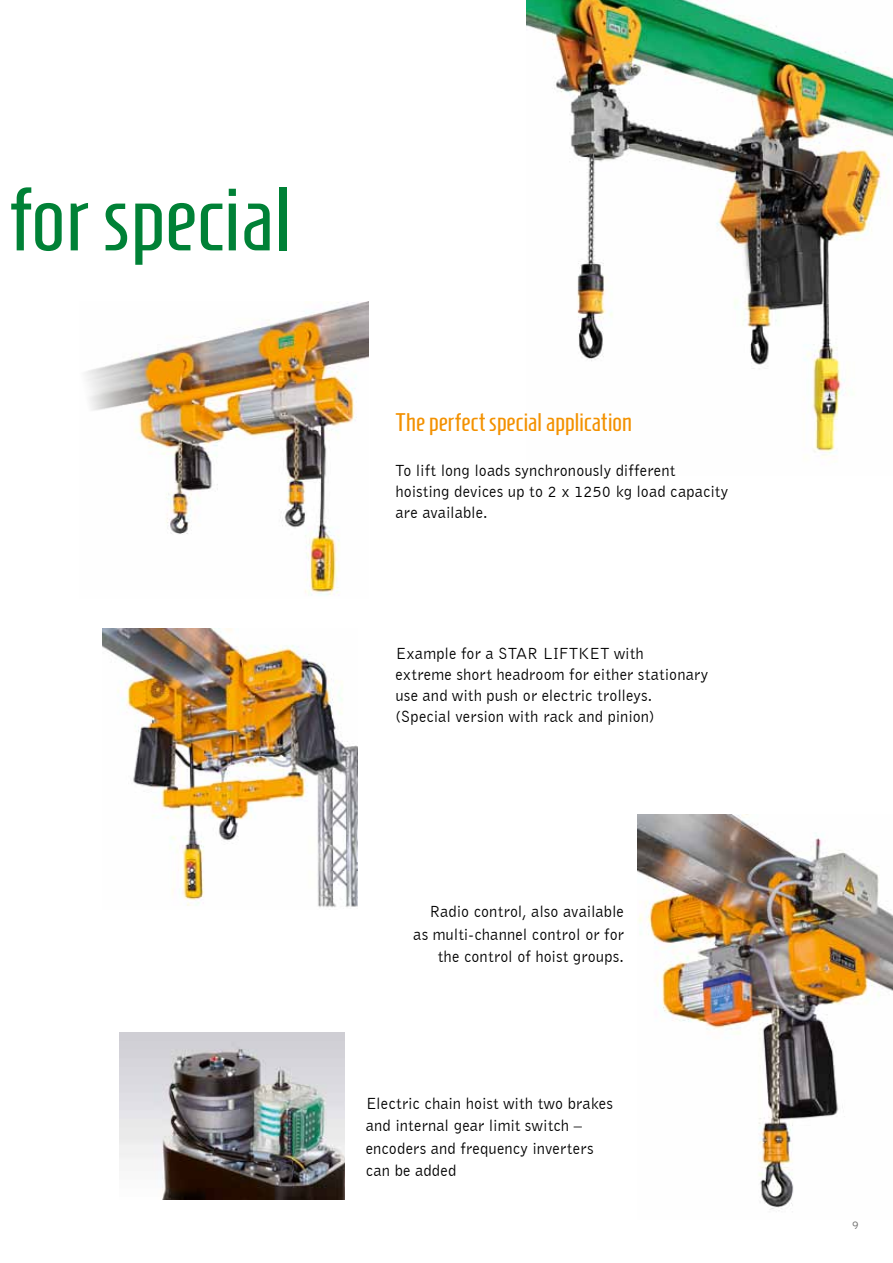
<style>
.page{position:relative;width:893px;height:1263px;background:#fff}
.page>*{position:absolute;margin:0;border:0;box-sizing:border-box;transform-origin:0 0}
.t1{font:90px "Homenaje";color:#008136}
.t2{font:25.5px "Homenaje";letter-spacing:-.005em;color:#f39100}
.t3{font:16.5px/21px "Bell Gothic BT";letter-spacing:.005em;color:#000}
.t4{font:12px "Bell Gothic BT";color:#6f6f6e}
</style>
<div class="page">
<img style="left:85px;top:301px;width:284px;height:295px">
<img style="left:526px;top:0;width:367px;height:458px">
<img style="left:102px;top:628px;width:255px;height:280px">
<img style="left:119px;top:1032px;width:225px;height:167px">
<img style="left:638px;top:815px;width:255px;height:396px">
<h1 class="t1" style="left:9px;top:170px;width:285px">for special</h1>
<h2 class="t2" style="left:395px;top:408px;width:238px">The perfect special application</h2>
<p class="t3" style="left:395px;top:459px;width:334px">To lift long loads synchronously different hoisting devices up to 2 x 1250 kg load capacity are available.</p>
<p class="t3" style="left:395px;top:643px;width:314px">Example for a STAR Liftket with<br>extreme short headroom for either stationary use and with push or electric trolleys. (Special version with rack and pinion)</p>
<p class="t3" style="left:413px;top:900px;width:212px;line-height:22.5px;text-align:right">Radio control, also available as multi-channel control or for the control of hoist groups.</p>
<p class="t3" style="left:366px;top:1092px;width:249px;line-height:22.5px">Electric chain hoist with two brakes and internal gear limit switch – encoders and frequency inverters can be added</p>
<p class="t4" style="left:852px;top:1217px;width:8px">9</p>
</div>
